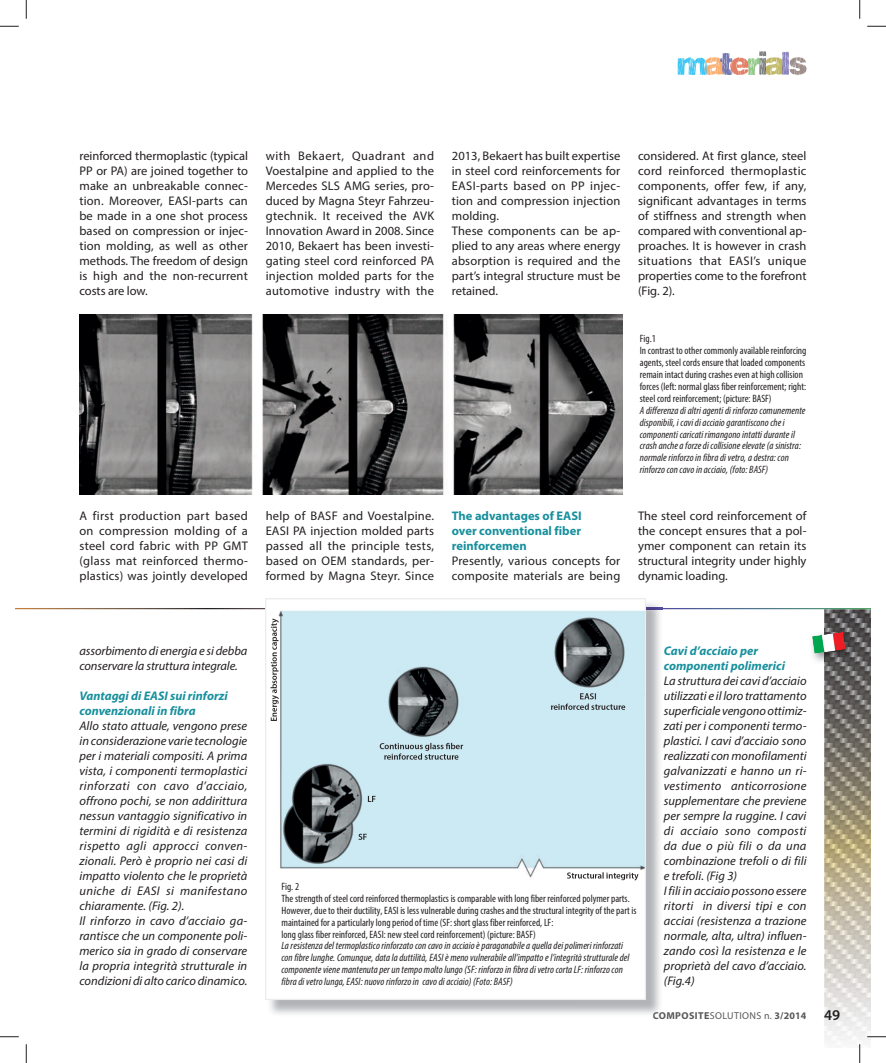
<style>
.page{position:relative;width:886px;height:1063px;background:#fff}
.page>*{position:absolute;margin:0;border:0;box-sizing:border-box;transform-origin:0 0}
.t1{font:12.5px/15px "Myriad Pro";letter-spacing:.01em;color:#231f20;text-align:justify}
.t2{font:italic 12.5px/15px "Myriad Pro";letter-spacing:.005em;color:#231f20}
.t3{font:italic 700 12.5px/15px "Myriad Pro";color:#18909d}
.t4{font:700 12.5px/15px "Myriad Pro";color:#18909d;text-align:justify}
.t5{font:italic condensed 10.62px/11.9px "Myriad Pro";letter-spacing:.005em;color:#231f20}
.t6{font:condensed 10.62px/11.9px "Myriad Pro";color:#231f20}
.t7{font:700 10px "Myriad Pro";letter-spacing:.04em;color:#57585a}
.s1{color:#565759}
.s2{font-weight:400}
.s3{font-weight:600;font-size:15px;color:#231f20}
</style>
<div class="page">
<img style="left:823px;top:609px;width:47px;height:438px">
<svg style="left:677px;top:51px;width:129px;height:24px"></svg>
<img style="left:812px;top:629px;width:43px;height:34px">
<svg style="left:811px;top:632px;width:34px;height:21px"></svg>
<svg style="left:16px;top:608px;width:854px;height:1px"></svg>
<img style="left:79px;top:314px;width:543px;height:180px">
<img style="left:267px;top:600px;width:395px;height:414px">
<svg style="left:653px;top:1012px;width:9px;height:2px"></svg>
<div style="left:265px;top:598px;width:380px;height:401px;background:#fff"></div>
<img style="left:270px;top:610px;width:373px;height:271px">
<div style="left:265px;top:598px;width:380px;height:401px;border:1px solid #ececee"></div>
<svg style="left:0;top:25px;width:19px;height:2px"></svg>
<svg style="left:867px;top:25px;width:18px;height:2px"></svg>
<svg style="left:0;top:1036px;width:19px;height:1px"></svg>
<svg style="left:866px;top:1035px;width:19px;height:2px"></svg>
<svg style="left:25px;top:0;width:2px;height:19px"></svg>
<svg style="left:25px;top:1044px;width:2px;height:18px"></svg>
<svg style="left:859px;top:0;width:1px;height:19px"></svg>
<svg style="left:858px;top:1044px;width:2px;height:18px"></svg>
<p class="t1" style="left:79px;top:149px;width:170px">reinforced thermoplastic (typical PP or PA) are joined together to make an unbreakable connec&shy;tion. Moreover, EASI-parts can be made in a one shot process based on compression or injec&shy;tion molding, as well as other methods. The freedom of design is high and the non-recurrent costs are low.</p>
<p class="t1" style="left:265px;top:149px;width:170px">with Bekaert, Quadrant and Voestalpine and applied to the Mercedes SLS AMG series, pro&shy;duced by Magna Steyr Fahrzeu&shy;gtechnik. It received the AVK Innovation Award in 2008. Since 2010, Bekaert has been investi&shy;gating steel cord reinforced PA injection molded parts for the automotive industry with the</p>
<p class="t1" style="left:451px;top:149px;width:170px;text-align:left">2013, Bekaert has built expertise in steel cord reinforcements for<br>EASI-parts based on PP injec&shy;tion and compression injection molding.<br>These components can be ap&shy;plied to any areas where energy absorption is required and the part’s integral structure must be retained.</p>
<p class="t1" style="left:79px;top:509px;width:170px">A first production part based on compression molding of a steel cord fabric with PP GMT (glass mat reinforced thermo&shy;plastics) was jointly developed</p>
<p class="t1" style="left:265px;top:509px;width:170px">help of BASF and Voestalpine.<br>EASI PA injection molded parts passed all the principle tests, based on OEM standards, per&shy;formed by Magna Steyr. Since</p>
<p class="t4" style="left:451px;top:509px;width:131px">The advantages of EASI over conventional fiber reinforcemen</p>
<p class="t1" style="left:451px;top:554px;width:170px">Presently, various concepts for composite materials are being</p>
<p class="t1" style="left:637px;top:149px;width:170px">considered. At first glance, steel cord reinforced thermoplastic components, offer few, if any, significant advantages in terms of stiffness and strength when compared with conventional ap&shy;proaches. It is however in crash situations that EASI’s unique properties come to the forefront (Fig. 2).</p>
<p class="t6" style="left:639px;top:334px;width:168px">Fig.1<br>In contrast to other commonly available reinforcing agents, steel cords ensure that loaded components remain intact during crashes even at high collision forces (left: normal glass fiber reinforcement; right: steel cord reinforcement; (picture: BASF)</p>
<p class="t5" style="left:639px;top:405px;width:167px">A differenza di altri agenti di rinforzo comunemente disponibili, i cavi di acciaio garantiscono che i componenti caricati rimangono intatti durante il crash anche a forze di collisione elevate (a sinistra: normale rinforzo in fibra di vetro, a destra: con rinforzo con cavo in acciaio, (foto: BASF)</p>
<p class="t1" style="left:637px;top:509px;width:170px">The steel cord reinforcement of the concept ensures that a pol&shy;ymer component can retain its structural integrity under highly dynamic loading.</p>
<p class="t2" style="left:79px;top:644px;width:169px">assorbimento di energia e si debba conservare la struttura integrale.</p>
<p class="t3" style="left:79px;top:689px;width:150px">Vantaggi di EASI sui rinforzi convenzionali in fibra</p>
<p class="t2" style="left:79px;top:719px;width:169px">Allo stato attuale, vengono prese in considerazione varie tecnologie per i materiali compositi. A prima vista, i componenti termoplastici rinforzati con cavo d’acciaio, offrono pochi, se non addirittura nessun vantaggio significativo in termini di rigidità e di resistenza rispetto agli approcci conven&shy;zionali. Però è proprio nei casi di impatto violento che le proprietà uniche di EASI si manifestano chiaramente. (Fig. 2).<br>Il rinforzo in cavo d’acciaio ga&shy;rantisce che un componente poli&shy;merico sia in grado di conservare la propria integrità strutturale in condizioni di alto carico dinamico.</p>
<p class="t6" style="left:281px;top:881px;width:356px">Fig. 2<br>The strength of steel cord reinforced thermoplastics is comparable with long fiber reinforced polymer parts.<br>However, due to their ductility, EASI is less vulnerable during crashes and the structural integrity of the part is maintained for a particularly long period of time (SF: short glass fiber reinforced, LF:<br>long glass fiber reinforced, EASI: new steel cord reinforcement) (picture: BASF)</p>
<p class="t5" style="left:281px;top:940px;width:349px">La resistenza del termoplastico rinforzato con cavo in acciaio è paragonabile a quella dei polimeri rinforzati con fibre lunghe. Comunque, data la duttilità, EASI è meno vulnerabile all’impatto e l’integrità strutturale del componente viene mantenuta per un tempo molto lungo (SF: rinforzo in fibra di vetro corta LF: rinforzo con fibra di vetro lunga, EASI: nuovo rinforzo in cavo di acciaio) (Foto: BASF)</p>
<p class="t3" style="left:663px;top:644px;width:123px">Cavi d’acciaio per componenti polimerici</p>
<p class="t2" style="left:663px;top:674px;width:144px">La struttura dei cavi d’acciaio utilizzati e il loro trattamento superficiale vengono ottimiz&shy;zati per i componenti termo&shy;plastici. I cavi d’acciaio sono realizzati con monofilamenti galvanizzati e hanno un ri&shy;vestimento anticorrosione supplementare che previene per sempre la ruggine. I cavi di acciaio sono composti da due o più fili o da una combinazione trefoli o di fili e trefoli. (Fig 3)<br>I fili in acciaio possono essere ritorti in diversi tipi e con acciai (resistenza a trazione normale, alta, ultra) influen&shy;zando così la resistenza e le proprietà del cavo d’acciaio. (Fig.4)</p>
<p class="t7" style="left:652px;top:1011px;width:189px"><span class="s1">C</span>OMPOSITE<span class="s2">SOLUTIONS n.</span> 3/2014 <span class="s3">49</span></p>
</div>
